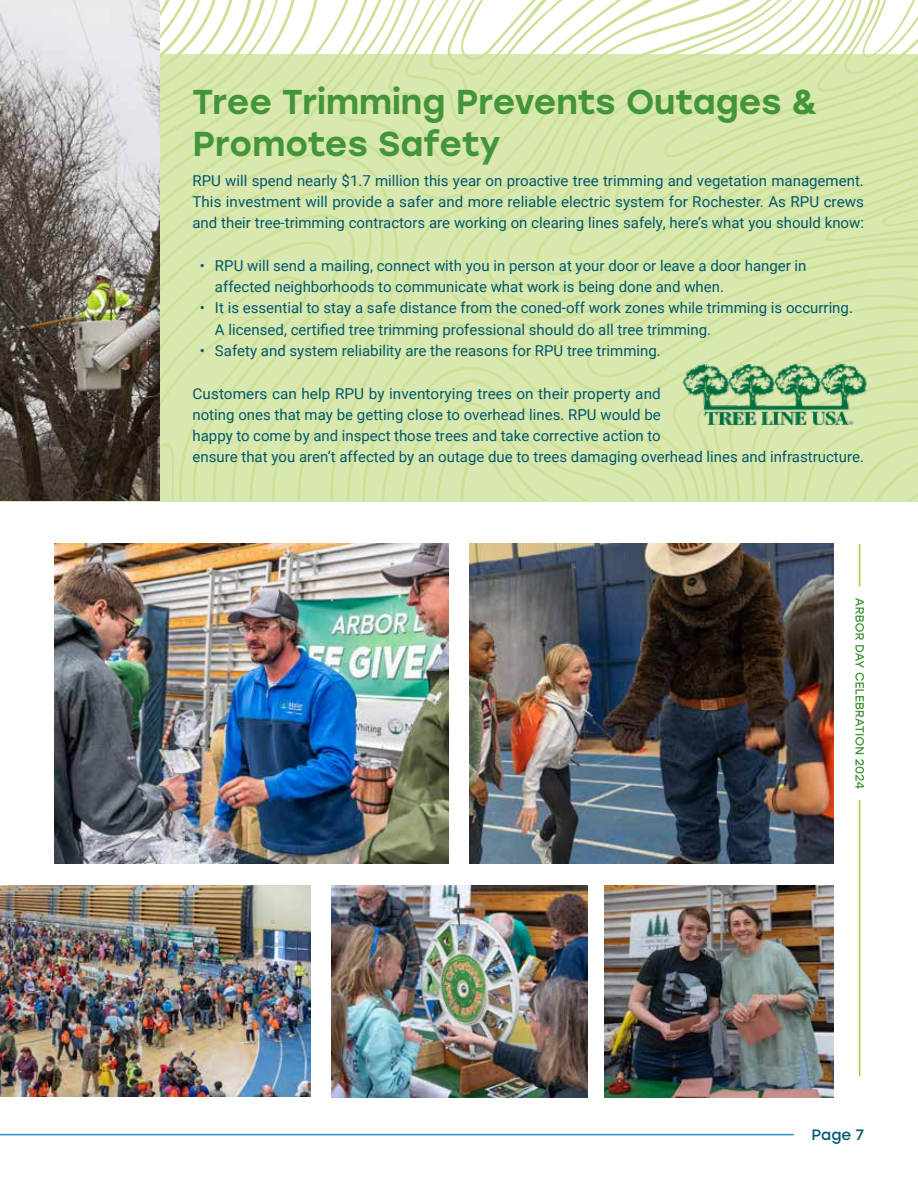
<style>
.page{position:relative;width:918px;height:1188px;background:#fff}
.page>*{position:absolute;margin:0;border:0;box-sizing:border-box;transform-origin:0 0}
.t1{font:500 34.5px/42px "Stolzl";color:#439539}
.t2{font:15px/21.3px "Roboto";color:#00586e}
.t3{font:15px "Stolzl";color:#00586e}
</style>
<div class="page">
<hr style="left:0;top:1134px;width:794px;height:1px;background:#218dc2">
<svg style="left:855px;top:598px;width:9px;height:191px"></svg>
<svg style="left:385px;top:202px;width:199px;height:119px;background:#d7e6aa"></svg>
<svg style="left:534px;top:202px;width:50px;height:74px;background:#d6e6a9"></svg>
<svg style="left:310px;top:202px;width:75px;height:299px;background:#d6e6aa"></svg>
<svg style="left:584px;top:202px;width:67px;height:119px;background:#d6e6a9"></svg>
<svg style="left:345px;top:321px;width:292px;height:180px;background:#d6e6aa"></svg>
<svg style="left:271px;top:431px;width:39px;height:70px;background:#d7e7aa"></svg>
<svg style="left:358px;top:343px;width:279px;height:158px;background:#d7e7ab"></svg>
<svg style="left:612px;top:158px;width:306px;height:59px;background:#d5e6a7"></svg>
<svg style="left:651px;top:164px;width:267px;height:129px;background:#d5e6a8"></svg>
<svg style="left:271px;top:202px;width:49px;height:229px;background:#d7e6aa"></svg>
<svg style="left:637px;top:293px;width:281px;height:208px;background:#d6e6a9"></svg>
<svg style="left:671px;top:304px;width:247px;height:197px;background:#d6e6a9"></svg>
<svg style="left:271px;top:9px;width:26px;height:362px;background:#d9e8b0"></svg>
<svg style="left:160px;top:0;width:119px;height:331px;background:#d9e8af"></svg>
<svg style="left:379px;top:363px;width:277px;height:138px;background:#d6e6aa"></svg>
<svg style="left:160px;top:0;width:107px;height:268px;background:#d9e8b0"></svg>
<svg style="left:160px;top:0;width:92px;height:227px;background:#dae8b1"></svg>
<svg style="left:160px;top:0;width:75px;height:187px;fill:#d9e8ae"></svg>
<svg style="left:160px;top:315px;width:111px;height:186px;background:#d7e6aa"></svg>
<svg style="left:160px;top:0;width:57px;height:158px"></svg>
<svg style="left:696px;top:318px;width:222px;height:183px;background:#d6e6a9"></svg>
<svg style="left:731px;top:174px;width:187px;height:106px;background:#d5e6a7"></svg>
<svg style="left:289px;top:0;width:474px;height:202px;background:#dbe9b4"></svg>
<svg style="left:337px;top:0;width:380px;height:185px;background:#dae9b2"></svg>
<svg style="left:364px;top:0;width:306px;height:169px;background:#dceab5"></svg>
<svg style="left:387px;top:0;width:246px;height:143px"></svg>
<svg style="left:662px;top:0;width:256px;height:158px"></svg>
<img style="left:0;top:0;width:160px;height:501px">
<img style="left:681px;top:364px;width:188px;height:60px">
<img style="left:0;top:885px;width:310px;height:212px">
<img style="left:54px;top:544px;width:394px;height:319px">
<img style="left:331px;top:885px;width:256px;height:213px">
<img style="left:605px;top:885px;width:229px;height:213px">
<img style="left:470px;top:544px;width:364px;height:319px">
<hr style="left:859px;top:544px;width:1px;height:43px;background:#a6ce39">
<hr style="left:859px;top:800px;width:1px;height:276px;background:#a6ce39">
<h1 class="t1" style="left:192px;top:79px;width:627px">Tree Trimming Prevents Outages &amp;<br>Promotes Safety</h1>
<p class="t2" style="left:192px;top:169px;width:673px;text-align:justify">RPU will spend nearly $1.7 million this year on proactive tree trimming and vegetation management.<br>This investment will provide a safer and more reliable electric system for Rochester. As RPU crews and their tree-trimming contractors are working on clearing lines safely, here’s what you should know:</p>
<p class="t2" style="left:215px;top:254px;width:593px;text-indent:-15px">• RPU will send a mailing, connect with you in person at your door or leave a door hanger in affected neighborhoods to communicate what work is being done and when.</p>
<p class="t2" style="left:215px;top:297px;width:639px;text-indent:-15px">• It is essential to stay a safe distance from the coned-off work zones while trimming is occurring.<br>A licensed, certified tree trimming professional should do all tree trimming.</p>
<p class="t2" style="left:200px;top:339px;width:462px">• Safety and system reliability are the reasons for RPU tree trimming.</p>
<p class="t2" style="left:192px;top:382px;width:673px">Customers can help RPU by inventorying trees on their property and<br>noting ones that may be getting close to overhead lines. RPU would be<br>happy to come by and inspect those trees and take corrective action to<br>ensure that you aren’t affected by an outage due to trees damaging overhead lines and infrastructure.</p>
<p class="t3" style="left:812px;top:1124px;width:54px">Page 7</p>
</div>
